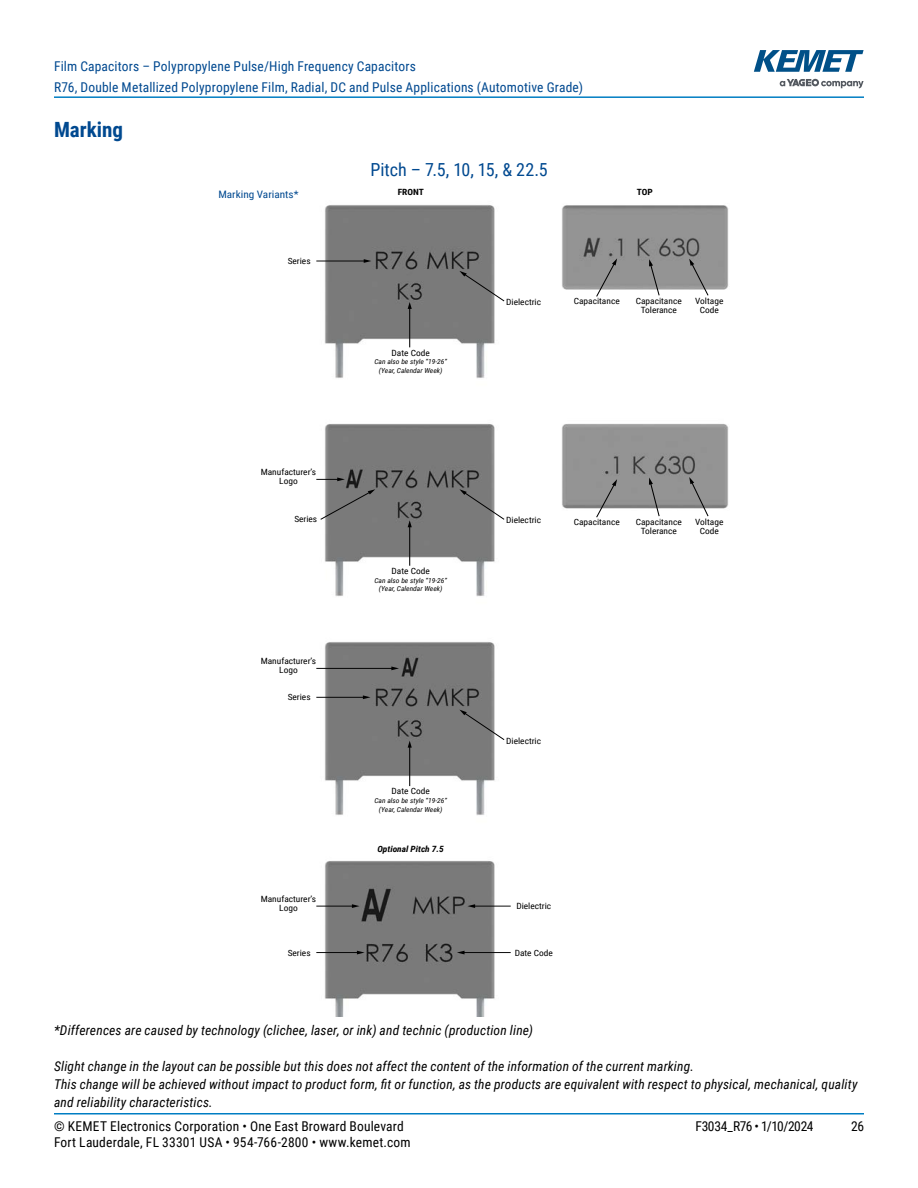
<style>
.page{position:relative;width:918px;height:1188px;background:#fff}
.page>*{position:absolute;margin:0;border:0;box-sizing:border-box;transform-origin:0 0}
.t1{font:700 21px "Roboto Condensed";color:#004990}
.t2{font:18px "Roboto Condensed";color:#004990}
.t3{font:italic 13.5px/18px "Roboto Condensed";letter-spacing:.01em;color:#000}
.t4{font:13.5px/21px "Roboto Condensed";letter-spacing:.01em;color:#004990}
.t5{font:13.5px "Roboto Condensed";letter-spacing:.015em;color:#000}
.t6{font:13.5px "Roboto Condensed";letter-spacing:-.025em;color:#000}
.t7{font:10.35px "Roboto Condensed";color:#004990;scale:1.09 1}
.t8{font:8.55px/8.6px "Roboto Condensed";color:#000;text-align:center;scale:1.09 1}
.t9{font:italic 700 8.55px "Roboto Condensed";color:#000;scale:1.09 1}
.t10{font:700 8.55px "Roboto Condensed";color:#000;scale:1.09 1}
.t11{font:italic 6.9px/8.6px "Roboto Condensed";color:#000;text-align:center;scale:1.09 1}
</style>
<div class="page">
<hr style="left:54px;top:1113px;width:810px;height:2px;background:#007dc3">
<hr style="left:54px;top:96px;width:810px;height:2px;background:#007dc3">
<svg style="left:780px;top:79px;width:84px;height:9px"></svg>
<svg style="left:754px;top:50px;width:110px;height:22px"></svg>
<img style="left:316px;top:205px;width:195px;height:812px">
<img style="left:562px;top:424px;width:167px;height:85px">
<svg style="left:596px;top:479px;width:21px;height:39px"></svg>
<svg style="left:689px;top:477px;width:20px;height:40px"></svg>
<svg style="left:649px;top:478px;width:11px;height:39px"></svg>
<svg style="left:320px;top:489px;width:55px;height:31px;background:#828282"></svg>
<svg style="left:459px;top:489px;width:46px;height:31px"></svg>
<svg style="left:316px;top:478px;width:29px;height:3px"></svg>
<hr style="left:316px;top:668px;width:77px;height:1px;background:#000">
<svg style="left:391px;top:667px;width:8px;height:3px"></svg>
<hr style="left:316px;top:697px;width:48px;height:1px;background:#000">
<svg style="left:363px;top:695px;width:8px;height:4px"></svg>
<hr style="left:316px;top:906px;width:37px;height:1px;background:#000">
<svg style="left:352px;top:904px;width:8px;height:4px"></svg>
<hr style="left:316px;top:952px;width:42px;height:1px;background:#000">
<svg style="left:357px;top:951px;width:8px;height:3px"></svg>
<hr style="left:474px;top:906px;width:37px;height:1px;background:#000">
<svg style="left:467px;top:904px;width:8px;height:4px"></svg>
<hr style="left:463px;top:952px;width:48px;height:1px;background:#000">
<svg style="left:457px;top:951px;width:8px;height:3px"></svg>
<hr style="left:409px;top:526px;width:1px;height:40px;background:#000">
<svg style="left:408px;top:520px;width:4px;height:7px"></svg>
<svg style="left:459px;top:710px;width:46px;height:31px"></svg>
<hr style="left:409px;top:746px;width:1px;height:40px;background:#000">
<svg style="left:408px;top:741px;width:4px;height:7px"></svg>
<img style="left:562px;top:205px;width:167px;height:85px">
<svg style="left:596px;top:258px;width:21px;height:39px"></svg>
<svg style="left:689px;top:259px;width:20px;height:37px"></svg>
<svg style="left:649px;top:259px;width:11px;height:37px"></svg>
<svg style="left:459px;top:271px;width:46px;height:31px"></svg>
<hr style="left:316px;top:261px;width:49px;height:1px;background:#000">
<svg style="left:364px;top:259px;width:7px;height:4px"></svg>
<hr style="left:409px;top:308px;width:1px;height:39px;background:#000">
<svg style="left:408px;top:302px;width:4px;height:7px"></svg>
<p class="t4" style="left:54px;top:55px;width:531px">Film Capacitors – Polypropylene Pulse/High Frequency Capacitors<br>R76, Double Metallized Polypropylene Film, Radial, DC and Pulse Applications (Automotive Grade)</p>
<h1 class="t1" style="left:54px;top:115px;width:71px">Marking</h1>
<h2 class="t2" style="left:370px;top:157px;width:179px">Pitch – 7.5, 10, 15, &amp; 22.5</h2>
<p class="t7" style="left:218px;top:187px;width:75px">Marking Variants*</p>
<p class="t8" style="left:288px;top:257px;width:23px">Series</p>
<p class="t8" style="left:261px;top:468px;width:52px">Manufacturer’s<br>Logo</p>
<p class="t8" style="left:294px;top:515px;width:23px">Series</p>
<p class="t8" style="left:261px;top:657px;width:52px">Manufacturer’s<br>Logo</p>
<p class="t8" style="left:288px;top:693px;width:23px">Series</p>
<p class="t8" style="left:261px;top:894px;width:52px">Manufacturer’s<br>Logo</p>
<p class="t8" style="left:288px;top:948px;width:23px">Series</p>
<p class="t10" style="left:398px;top:186px;width:25px">FRONT</p>
<p class="t10" style="left:637px;top:186px;width:16px">TOP</p>
<p class="t8" style="left:392px;top:348px;width:37px">Date Code</p>
<p class="t11" style="left:374px;top:357px;width:68px">Can also be style “19-26” (Year, Calendar Week)</p>
<p class="t8" style="left:392px;top:566px;width:37px">Date Code</p>
<p class="t11" style="left:374px;top:576px;width:68px">Can also be style “19-26” (Year, Calendar Week)</p>
<p class="t8" style="left:392px;top:787px;width:37px">Date Code</p>
<p class="t11" style="left:374px;top:796px;width:68px">Can also be style “19-26” (Year, Calendar Week)</p>
<p class="t9" style="left:377px;top:843px;width:63px">Optional Pitch 7.5</p>
<p class="t8" style="left:506px;top:297px;width:34px">Dielectric</p>
<p class="t8" style="left:695px;top:297px;width:27px">Voltage<br>Code</p>
<p class="t8" style="left:574px;top:297px;width:44px">Capacitance</p>
<p class="t8" style="left:636px;top:297px;width:44px">Capacitance<br>Tolerance</p>
<p class="t8" style="left:506px;top:516px;width:34px">Dielectric</p>
<p class="t8" style="left:574px;top:517px;width:44px">Capacitance</p>
<p class="t8" style="left:636px;top:517px;width:44px">Capacitance<br>Tolerance</p>
<p class="t8" style="left:695px;top:517px;width:27px">Voltage<br>Code</p>
<p class="t8" style="left:506px;top:736px;width:34px">Dielectric</p>
<p class="t8" style="left:516px;top:902px;width:34px">Dielectric</p>
<p class="t8" style="left:515px;top:948px;width:37px">Date Code</p>
<p class="t3" style="left:54px;top:1021px;width:481px">*Differences are caused by technology (clichee, laser, or ink) and technic (production line)</p>
<p class="t3" style="left:54px;top:1057px;width:805px">Slight change in the layout can be possible but this does not affect the content of the information of the current marking.<br>This change will be achieved without impact to product form, fit or function, as the products are equivalent with respect to physical, mechanical, quality and reliability characteristics.</p>
<p class="t5" style="left:54px;top:1116px;width:351px">© KEMET Electronics Corporation • One East Broward Boulevard</p>
<p class="t6" style="left:695px;top:1116px;width:120px">F3034_R76 • 1/10/2024</p>
<p class="t5" style="left:851px;top:1116px;width:14px">26</p>
<p class="t5" style="left:54px;top:1133px;width:358px">Fort Lauderdale, FL 33301 USA • 954-766-2800 • www.kemet.com</p>
</div>
